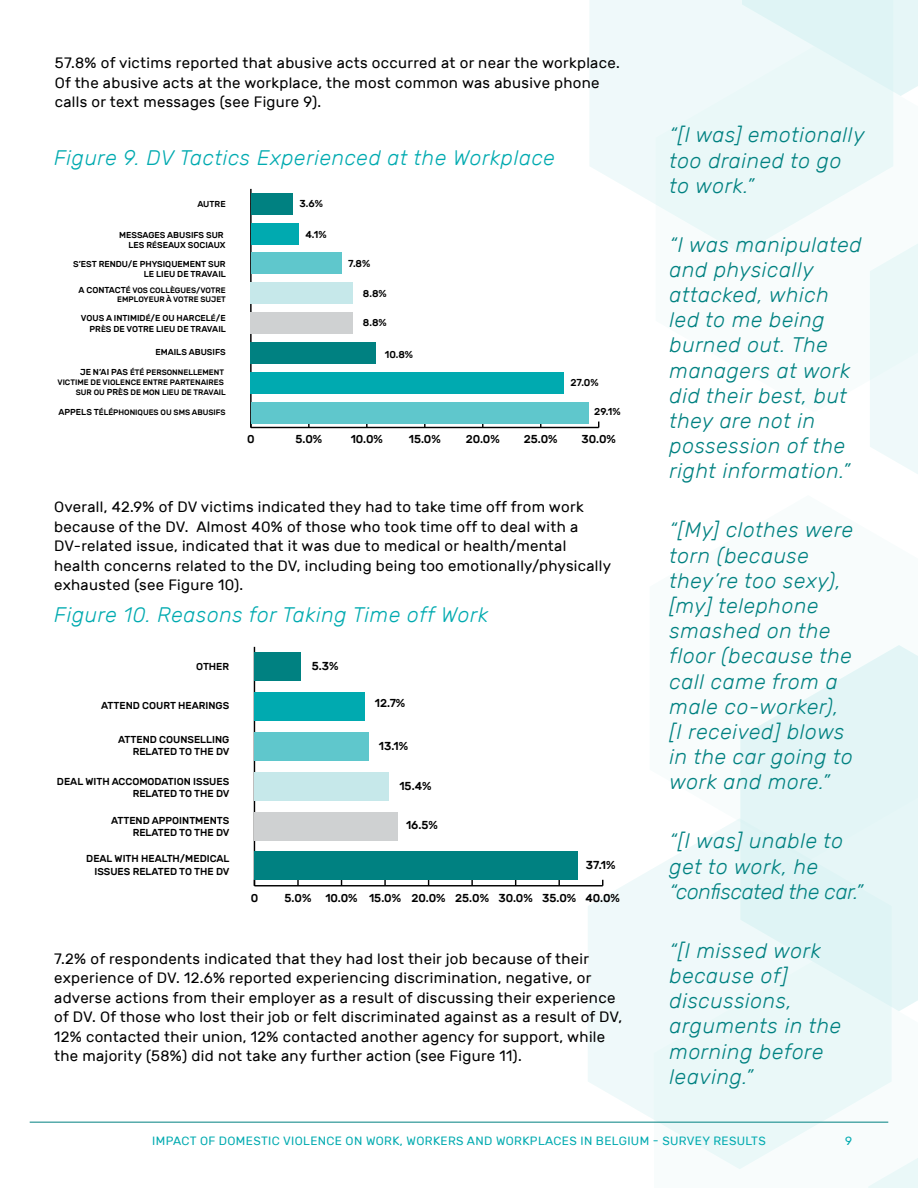
<style>
.page{position:relative;width:918px;height:1188px;background:#fff}
.page>*{position:absolute;margin:0;border:0;box-sizing:border-box;transform-origin:0 0}
.t1{font:italic 300 21px/25.2px "Rubik";letter-spacing:.03em;color:#008181}
.t2{font:italic 300 21px "Rubik";letter-spacing:.03em;color:#00aab0}
.t3{font:15px/19.5px "Rubik";letter-spacing:.02em;color:#000}
.t4{font:12px "Rubik";letter-spacing:.03em;color:#00aab0}
.t5{font:500 11.55px "Rubik";color:#000}
.t6{font:500 10.05px/12.1px "Rubik";color:#000;text-align:right}
.t7{font:500 8.55px/10.4px "Rubik";color:#000;text-align:right}
.t8{font:500 7.95px/9.4px "Rubik";color:#000;text-align:right}
.s1{font-size:7.95px}
.s2{font-size:8.55px}
</style>
<div class="page">
<div style="left:893px;top:0;width:25px;height:96px;background:#e6f6f7"></div>
<svg style="left:590px;top:0;width:303px;height:254px;fill:#eaf8f8"></svg>
<svg style="left:870px;top:183px;width:48px;height:291px"></svg>
<svg style="left:740px;top:645px;width:178px;height:366px;fill:#e3f5f6"></svg>
<svg style="left:588px;top:818px;width:304px;height:351px;fill:#eaf8f8"></svg>
<svg style="left:868px;top:1099px;width:50px;height:89px"></svg>
<hr style="left:30px;top:1122px;width:858px;height:1px;background:#008181">
<hr style="left:254px;top:885px;width:349px;height:1px;background:#000">
<hr style="left:254px;top:647px;width:1px;height:239px;background:#000">
<div style="left:254px;top:652px;width:47px;height:29px;background:#008181"></div>
<div style="left:254px;top:692px;width:111px;height:29px;background:#00aab0"></div>
<div style="left:254px;top:732px;width:115px;height:29px;background:#5fc7cc"></div>
<div style="left:254px;top:772px;width:135px;height:29px;background:#c6e8ea"></div>
<div style="left:254px;top:812px;width:144px;height:28px;background:#cfd1d2"></div>
<div style="left:254px;top:852px;width:323px;height:28px;background:#008181"></div>
<hr style="left:251px;top:427px;width:348px;height:1px;background:#000">
<hr style="left:250px;top:189px;width:2px;height:239px;background:#000">
<div style="left:251px;top:193px;width:42px;height:22px;background:#008181"></div>
<div style="left:251px;top:223px;width:47px;height:21px;background:#00aab0"></div>
<div style="left:251px;top:253px;width:90px;height:21px;background:#5fc7cc"></div>
<div style="left:251px;top:283px;width:102px;height:21px;background:#c6e8ea"></div>
<div style="left:251px;top:312px;width:102px;height:22px;background:#cfd1d2"></div>
<div style="left:251px;top:342px;width:125px;height:22px;background:#008181"></div>
<div style="left:251px;top:372px;width:313px;height:21px;background:#00aab0"></div>
<div style="left:251px;top:402px;width:337px;height:21px;background:#5fc7cc"></div>
<p class="t3" style="left:55px;top:53px;width:566px">57.8% of victims reported that abusive acts occurred at or near the workplace.<br>Of the abusive acts at the workplace, the most common was abusive phone calls or text messages (see Figure 9).</p>
<h1 class="t2" style="left:54px;top:146px;width:502px">Figure 9. DV Tactics Experienced at the Workplace</h1>
<p class="t7" style="left:197px;top:199px;width:30px">AUTRE</p>
<p class="t6" style="left:299px;top:198px;width:25px">3.6%</p>
<p class="t7" style="left:119px;top:230px;width:108px">MESSAGES ABUSIFS SUR<br>LES R<span class="s1">É</span>SEAUX SOCIAUX</p>
<p class="t7" style="left:73px;top:259px;width:154px">S’EST RENDU/E PHYSIQUEMENT SUR<br>LE LIEU DE TRAVAIL</p>
<p class="t8" style="left:79px;top:285px;width:149px"><span class="s2">A CONTACT</span>É VOS COLLÈGUES/VOTRE<br>EMPLOYEUR À VOTRE SUJET</p>
<p class="t7" style="left:81px;top:313px;width:146px">VOUS A INTIMID<span class="s1">É</span>/E OU HARCEL<span class="s1">É</span>/E<br>PR<span class="s1">È</span>S DE VOTRE LIEU DE TRAVAIL</p>
<p class="t7" style="left:155px;top:347px;width:72px">EMAILS ABUSIFS</p>
<p class="t8" style="left:57px;top:368px;width:168px"><span class="s2">JE N’AI PAS</span> ÉTÉ PERSONNELLEMENT<br>VICTIME DE VIOLENCE ENTRE PARTENAIRES</p>
<p class="t8" style="left:76px;top:388px;width:152px">SUR OU <span class="s2">PR</span>È<span class="s2">S</span> DE MON LIEU DE TRAVAIL</p>
<p class="t8" style="left:59px;top:408px;width:169px"><span class="s2">APPELS T</span>ÉLÉPHONIQUES OU SMS ABUSIFS</p>
<p class="t6" style="left:305px;top:228px;width:23px">4.1%</p>
<p class="t6" style="left:348px;top:257px;width:24px">7.8%</p>
<p class="t6" style="left:363px;top:287px;width:25px">8.8%</p>
<p class="t6" style="left:363px;top:317px;width:25px">8.8%</p>
<p class="t6" style="left:385px;top:348px;width:30px">10.8%</p>
<p class="t6" style="left:570px;top:376px;width:30px">27.0%</p>
<p class="t6" style="left:594px;top:406px;width:28px">29.1%</p>
<p class="t5" style="left:247px;top:433px;width:9px">0</p>
<p class="t5" style="left:295px;top:433px;width:28px">5.0%</p>
<p class="t5" style="left:351px;top:433px;width:34px">10.0%</p>
<p class="t5" style="left:409px;top:433px;width:33px">15.0%</p>
<p class="t5" style="left:466px;top:433px;width:36px">20.0%</p>
<p class="t5" style="left:524px;top:433px;width:35px">25.0%</p>
<p class="t5" style="left:582px;top:433px;width:36px">30.0%</p>
<p class="t3" style="left:54px;top:497px;width:558px">Overall, 42.9% of DV victims indicated they had to take time off from work because of the DV. Almost 40% of those who took time off to deal with a DV-related issue, indicated that it was due to medical or health/mental health concerns related to the DV, including being too emotionally/physically exhausted (see Figure 10).</p>
<h1 class="t2" style="left:54px;top:603px;width:436px">Figure 10. Reasons for Taking Time off Work</h1>
<p class="t6" style="left:196px;top:661px;width:35px">OTHER</p>
<p class="t5" style="left:312px;top:660px;width:28px">5.3%</p>
<p class="t6" style="left:101px;top:699px;width:130px">ATTEND COURT HEARINGS</p>
<p class="t5" style="left:375px;top:697px;width:32px">12.7%</p>
<p class="t5" style="left:379px;top:739px;width:31px">13.1%</p>
<p class="t5" style="left:399px;top:779px;width:34px">15.4%</p>
<p class="t5" style="left:406px;top:818px;width:33px">16.5%</p>
<p class="t6" style="left:118px;top:733px;width:113px">ATTEND COUNSELLING<br>RELATED TO THE DV</p>
<p class="t6" style="left:57px;top:776px;width:174px">DEAL WITH ACCOMODATION ISSUES<br>RELATED TO THE DV</p>
<p class="t6" style="left:111px;top:814px;width:120px">ATTEND APPOINTMENTS<br>RELATED TO THE DV</p>
<p class="t6" style="left:86px;top:853px;width:145px">DEAL WITH HEALTH/MEDICAL<br>ISSUES RELATED TO THE DV</p>
<p class="t5" style="left:586px;top:858px;width:31px">37.1%</p>
<p class="t5" style="left:251px;top:891px;width:9px">0</p>
<p class="t5" style="left:285px;top:891px;width:337px">5.0% 10.0% 15.0% 20.0% 25.0% 30.0% 35.0% 40.0%</p>
<p class="t3" style="left:54px;top:949px;width:570px">7.2% of respondents indicated that they had lost their job because of their experience of DV. 12.6% reported experiencing discrimination, negative, or adverse actions from their employer as a result of discussing their experience of DV. Of those who lost their job or felt discriminated against as a result of DV, 12% contacted their union, 12% contacted another agency for support, while the majority (58%) did not take any further action (see Figure 11).</p>
<h1 class="t1" style="left:670px;top:123px;width:196px">“[I was] emotionally too drained to go to work.”</h1>
<h1 class="t1" style="left:670px;top:232px;width:194px">“I was manipulated and physically attacked, which led to me being burned out. The managers at work did their best, but they are not in possession of the right information.”</h1>
<h1 class="t1" style="left:670px;top:518px;width:185px">“[My] clothes were torn (because they’re too sexy), [my] telephone smashed on the floor (because the call came from a male co-worker), [I received] blows in the car going to work and more.”</h1>
<h1 class="t1" style="left:670px;top:829px;width:195px">“[I was] unable to get to work, he “confiscated the car.”</h1>
<h1 class="t1" style="left:670px;top:938px;width:173px">“[I missed work because of] discussions, arguments in the morning before leaving.”</h1>
<p class="t4" style="left:152px;top:1134px;width:615px">IMPACT OF DOMESTIC VIOLENCE ON WORK, WORKERS AND WORKPLACES IN BELGIUM - SURVEY RESULTS</p>
<p class="t4" style="left:845px;top:1134px;width:8px">9</p>
</div>
